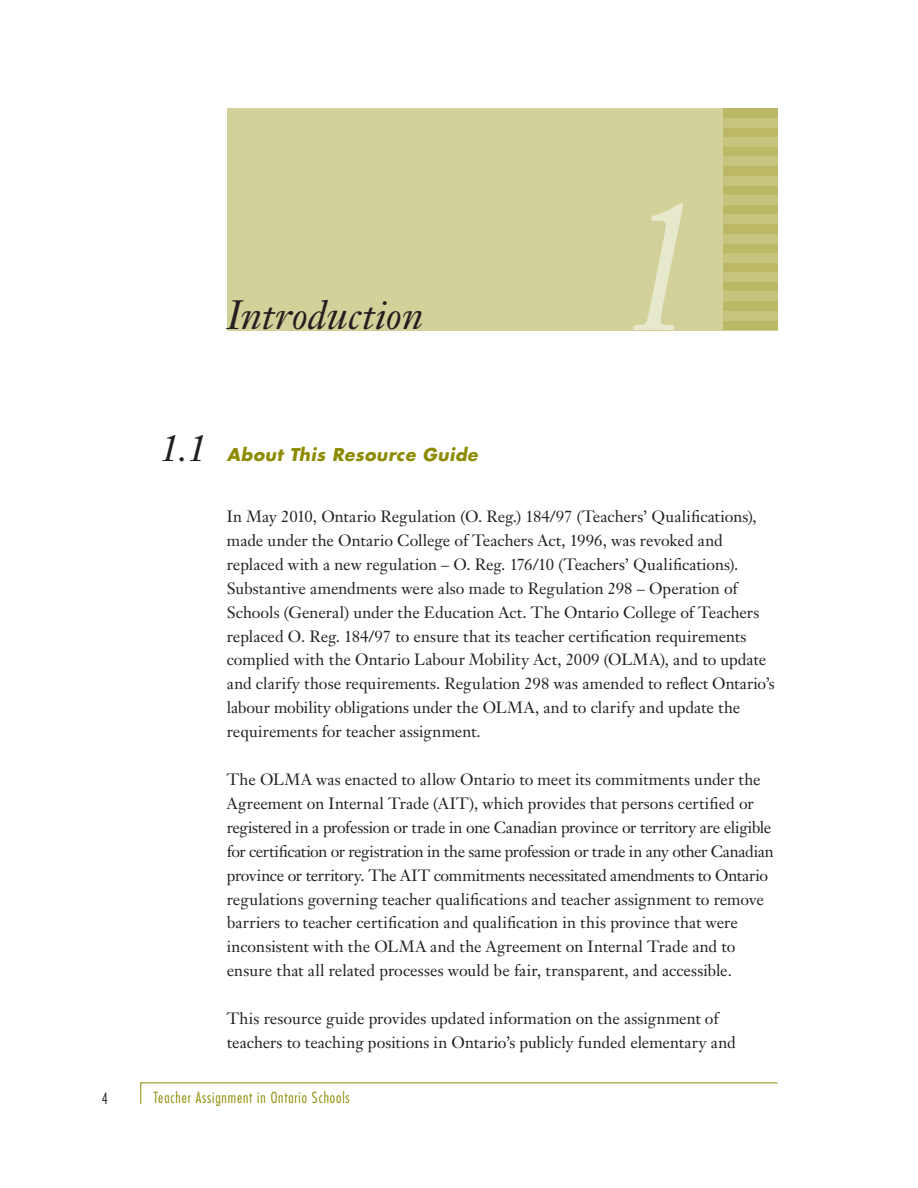
<style>
.page{position:relative;width:918px;height:1188px;background:#fff}
.page>*{position:absolute;margin:0;border:0;box-sizing:border-box;transform-origin:0 0}
.t1{font:italic 181.65px "Janson Text";color:#e8e8cc;scale:.8 1}
.t2{font:italic 40.35px "Janson Text";letter-spacing:.005em;color:#231f20}
.t3{font:italic 700 17.25px "Futura";letter-spacing:.03em;color:#8d8b00}
.t4{font:16.2px/23.9px "Janson Text";color:#231f20}
.t5{font:300 condensed 15px "Futura";letter-spacing:.06em;color:#8d8b00}
.t6{font:300 condensed 15px "Futura";color:#231f20}
.s1{font-family:"Janson Text";font-weight:400;font-size:37.35px;color:#231f20}
</style>
<div class="page">
<hr style="left:140px;top:1082px;width:638px;height:1px;background:#8d8b00">
<svg style="left:140px;top:1083px;width:1px;height:21px"></svg>
<div style="left:227px;top:108px;width:551px;height:222px;background:#d2d199"></div>
<div style="left:724px;top:263px;width:54px;height:9px;background:#bbb966"></div>
<div style="left:724px;top:243px;width:54px;height:10px;background:#bbb966"></div>
<div style="left:724px;top:224px;width:54px;height:10px;background:#bbb966"></div>
<div style="left:724px;top:205px;width:54px;height:9px;background:#bbb966"></div>
<div style="left:724px;top:185px;width:54px;height:10px;background:#bbb966"></div>
<div style="left:724px;top:166px;width:54px;height:10px;background:#bbb966"></div>
<div style="left:724px;top:147px;width:54px;height:9px;background:#bbb966"></div>
<div style="left:724px;top:127px;width:54px;height:10px;background:#bbb966"></div>
<div style="left:724px;top:108px;width:54px;height:10px;background:#bbb966"></div>
<div style="left:724px;top:282px;width:54px;height:10px;background:#bbb966"></div>
<div style="left:724px;top:301px;width:54px;height:10px;background:#bbb966"></div>
<div style="left:724px;top:321px;width:54px;height:9px;background:#bbb966"></div>
<div style="left:724px;top:272px;width:54px;height:10px;background:#c6c580"></div>
<div style="left:724px;top:253px;width:54px;height:10px;background:#c6c580"></div>
<div style="left:724px;top:234px;width:54px;height:9px;background:#c6c580"></div>
<div style="left:724px;top:214px;width:54px;height:10px;background:#c6c580"></div>
<div style="left:724px;top:195px;width:54px;height:10px;background:#c6c580"></div>
<div style="left:724px;top:176px;width:54px;height:9px;background:#c6c580"></div>
<div style="left:724px;top:156px;width:54px;height:10px;background:#c6c580"></div>
<div style="left:724px;top:137px;width:54px;height:10px;background:#c6c580"></div>
<div style="left:724px;top:118px;width:54px;height:9px;background:#c6c580"></div>
<div style="left:724px;top:292px;width:54px;height:9px;background:#c6c580"></div>
<div style="left:724px;top:311px;width:54px;height:10px;background:#c6c580"></div>
<h2 class="t2" style="left:227px;top:290px;width:198px">Introduction</h2>
<p class="t3" style="left:160px;top:442px;width:319px"><span class="s1">1.1</span> About This Resource Guide</p>
<h1 class="t1" style="left:622px;top:155px;width:96px">1</h1>
<p class="t4" style="left:227px;top:504px;width:549px">In May 2010, Ontario Regulation (O. Reg.) 184/97 (Teachers’ Qualifications), made under the Ontario College of Teachers Act, 1996, was revoked and replaced with a new regulation – O. Reg. 176/10 (Teachers’ Qualifications).<br>Substantive amendments were also made to Regulation 298 – Operation of Schools (General) under the Education Act. The Ontario College of Teachers replaced O. Reg. 184/97 to ensure that its teacher certification requirements complied with the Ontario Labour Mobility Act, 2009 (OLMA), and to update and clarify those requirements. Regulation 298 was amended to reflect Ontario’s labour mobility obligations under the OLMA, and to clarify and update the requirements for teacher assignment.</p>
<p class="t4" style="left:227px;top:767px;width:549px">The OLMA was enacted to allow Ontario to meet its commitments under the Agreement on Internal Trade (AIT), which provides that persons certified or registered in a profession or trade in one Canadian province or territory are eligible for certification or registration in the same profession or trade in any other Canadian province or territory. The AIT commitments necessitated amendments to Ontario regulations governing teacher qualifications and teacher assignment to remove barriers to teacher certification and qualification in this province that were inconsistent with the OLMA and the Agreement on Internal Trade and to ensure that all related processes would be fair, transparent, and accessible.</p>
<p class="t4" style="left:227px;top:1006px;width:510px">This resource guide provides updated information on the assignment of teachers to teaching positions in Ontario’s publicly funded elementary and</p>
<p class="t6" style="left:102px;top:1089px;width:8px">4</p>
<p class="t5" style="left:154px;top:1089px;width:198px">Teacher Assignment in Ontario Schools</p>
</div>
